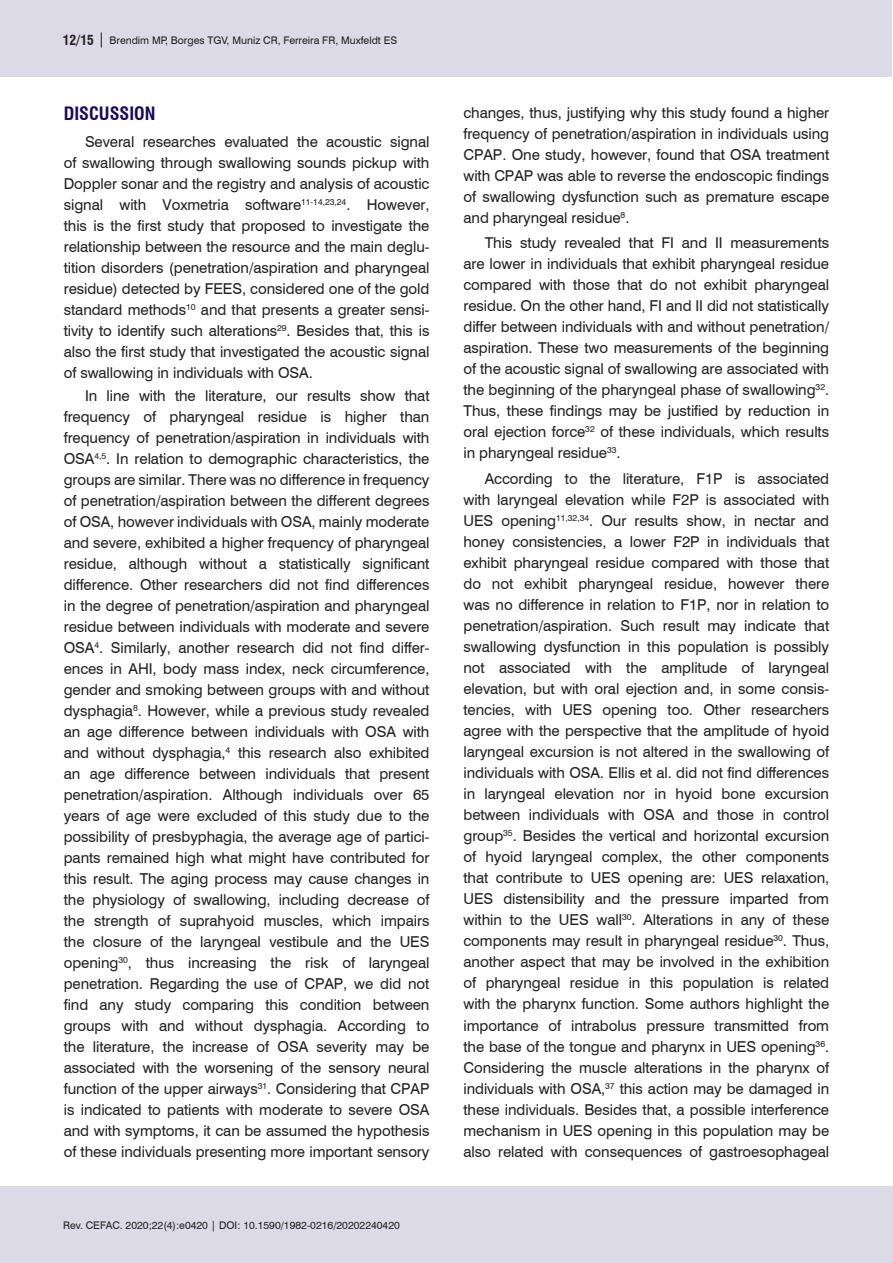
<style>
.page{position:relative;width:893px;height:1263px;background:#fff}
.page>*{position:absolute;margin:0;border:0;box-sizing:border-box;transform-origin:0 0}
.Nivel_1{font:700 condensed 18px "Swiss 721 BT";color:#18085f}
.Corpo_do_texto_INGL{font:15px/21px "Swiss 721 BT";letter-spacing:-.005em;color:#231f20;text-align:justify}
.t1{font:10.5px "Swiss 721 BT";color:#231f20}
.s1{font-weight:700;font-stretch:condensed;font-size:13.5px}
.s2{font-size:15px}
</style>
<div class="page">
<div style="left:0;top:1186px;width:892px;height:77px;background:#dcdae7"></div>
<div style="left:0;top:0;width:892px;height:77px;background:#dcdae7"></div>
<p class="t1" style="left:63px;top:33px;width:336px"><span class="s1">12/15</span> <span class="s2">|</span> Brendim MP, Borges TGV, Muniz CR, Ferreira FR, Muxfeldt ES</p>
<p class="Nivel_1" style="left:64px;top:103px;width:93px">DISCUSSION</p>
<p class="Corpo_do_texto_INGL" style="left:64px;top:130px;width:367px;text-indent:21px">Several researches evaluated the acoustic signal of swallowing through swallowing sounds pickup with Doppler sonar and the registry and analysis of acoustic signal with Voxmetria software<sup>11-14,23,24</sup>. However, this is the first study that proposed to investigate the relationship between the resource and the main deglu&shy;tition disorders (penetration/aspiration and pharyngeal residue) detected by FEES, considered one of the gold standard methods<sup>10</sup> and that presents a greater sensi&shy;tivity to identify such alterations<sup>29</sup>. Besides that, this is also the first study that investigated the acoustic signal of swallowing in individuals with OSA.</p>
<p class="Corpo_do_texto_INGL" style="left:64px;top:384px;width:367px;text-indent:21px">In line with the literature, our results show that frequency of pharyngeal residue is higher than frequency of penetration/aspiration in individuals with OSA<sup>4,5</sup>. In relation to demographic characteristics, the groups are similar. There was no difference in frequency of penetration/aspiration between the different degrees of OSA, however individuals with OSA, mainly moderate and severe, exhibited a higher frequency of pharyngeal residue, although without a statistically significant difference. Other researchers did not find differences in the degree of penetration/aspiration and pharyngeal residue between individuals with moderate and severe OSA<sup>4</sup>. Similarly, another research did not find differ&shy;ences in AHI, body mass index, neck circumference, gender and smoking between groups with and without dysphagia<sup>8</sup>. However, while a previous study revealed an age difference between individuals with OSA with and without dysphagia,<sup>4</sup> this research also exhibited an age difference between individuals that present penetration/aspiration. Although individuals over 65 years of age were excluded of this study due to the possibility of presbyphagia, the average age of partici&shy;pants remained high what might have contributed for this result. The aging process may cause changes in the physiology of swallowing, including decrease of the strength of suprahyoid muscles, which impairs the closure of the laryngeal vestibule and the UES opening<sup>30</sup>, thus increasing the risk of laryngeal penetration. Regarding the use of CPAP, we did not find any study comparing this condition between groups with and without dysphagia. According to the literature, the increase of OSA severity may be associated with the worsening of the sensory neural function of the upper airways<sup>31</sup>. Considering that CPAP is indicated to patients with moderate to severe OSA and with symptoms, it can be assumed the hypothesis of these individuals presenting more important sensory</p>
<p class="t1" style="left:63px;top:1218px;width:338px">Rev. CEFAC. 2020;22(4):e0420 | DOI: 10.1590/1982-0216/20202240420</p>
<p class="Corpo_do_texto_INGL" style="left:463px;top:101px;width:367px">changes, thus, justifying why this study found a higher frequency of penetration/aspiration in individuals using CPAP. One study, however, found that OSA treatment with CPAP was able to reverse the endoscopic findings of swallowing dysfunction such as premature escape and pharyngeal residue<sup>8</sup>.</p>
<p class="Corpo_do_texto_INGL" style="left:463px;top:232px;width:367px;text-indent:21px">This study revealed that FI and II measurements are lower in individuals that exhibit pharyngeal residue compared with those that do not exhibit pharyngeal residue. On the other hand, FI and II did not statistically differ between individuals with and without penetration/ aspiration. These two measurements of the beginning of the acoustic signal of swallowing are associated with the beginning of the pharyngeal phase of swallowing<sup>32</sup>.<br>Thus, these findings may be justified by reduction in oral ejection force<sup>32</sup> of these individuals, which results in pharyngeal residue<sup>33</sup>.</p>
<p class="Corpo_do_texto_INGL" style="left:463px;top:467px;width:367px;text-indent:21px">According to the literature, F1P is associated with laryngeal elevation while F2P is associated with UES opening<sup>11,32,34</sup>. Our results show, in nectar and honey consistencies, a lower F2P in individuals that exhibit pharyngeal residue compared with those that do not exhibit pharyngeal residue, however there was no difference in relation to F1P, nor in relation to penetration/aspiration. Such result may indicate that swallowing dysfunction in this population is possibly not associated with the amplitude of laryngeal elevation, but with oral ejection and, in some consis&shy;tencies, with UES opening too. Other researchers agree with the perspective that the amplitude of hyoid laryngeal excursion is not altered in the swallowing of individuals with OSA. Ellis et al. did not find differences in laryngeal elevation nor in hyoid bone excursion between individuals with OSA and those in control group<sup>35</sup>. Besides the vertical and horizontal excursion of hyoid laryngeal complex, the other components that contribute to UES opening are: UES relaxation, UES distensibility and the pressure imparted from within to the UES wall<sup>30</sup>. Alterations in any of these components may result in pharyngeal residue<sup>30</sup>. Thus, another aspect that may be involved in the exhibition of pharyngeal residue in this population is related with the pharynx function. Some authors highlight the importance of intrabolus pressure transmitted from the base of the tongue and pharynx in UES opening<sup>36</sup>.<br>Considering the muscle alterations in the pharynx of individuals with OSA,<sup>37</sup> this action may be damaged in these individuals. Besides that, a possible interference mechanism in UES opening in this population may be also related with consequences of gastroesophageal</p>
</div>
